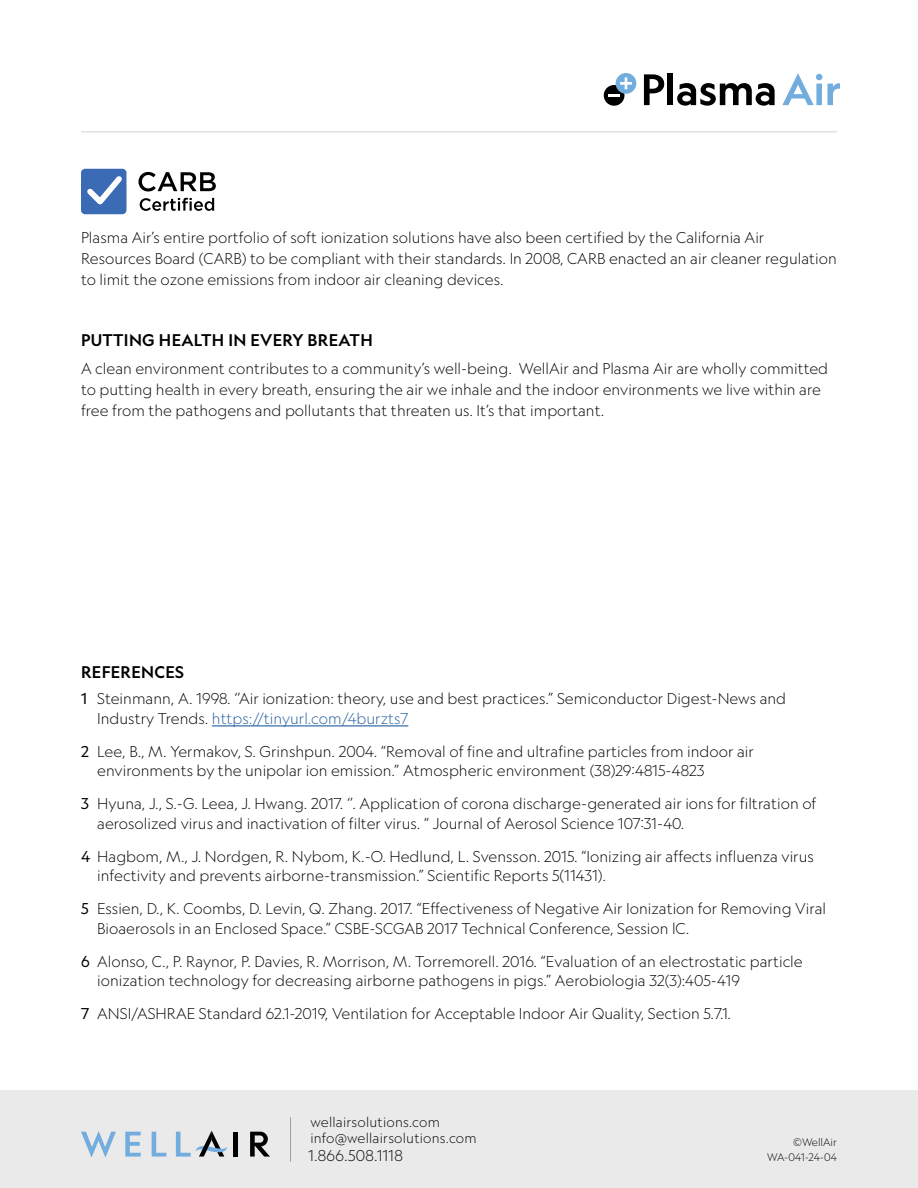
<style>
.page{position:relative;width:918px;height:1188px;background:#fff}
.page>*{position:absolute;margin:0;border:0;box-sizing:border-box;transform-origin:0 0}
.t1{font:500 16.2px "Geograph";letter-spacing:.02em;color:#000}
.t2{font:300 15px/19.5px "Geograph";color:#000}
.t3{font:300 15px "Geograph";letter-spacing:.01em;color:#010101}
.t4{font:300 13.5px/16.2px "Geograph";letter-spacing:.01em;color:#010101}
.t5{font:300 10.5px/15px "Geograph";color:#000;text-align:right}
.s1{font-weight:400}
.s2{color:#215e9e}
</style>
<div class="page">
<svg style="left:644px;top:74px;width:20px;height:31px"></svg>
<div style="left:668px;top:73px;width:5px;height:32px;background:#000"></div>
<svg style="left:677px;top:83px;width:98px;height:23px"></svg>
<svg style="left:782px;top:73px;width:58px;height:32px"></svg>
<div style="left:604px;top:85px;width:20px;height:21px;background:#000;border-radius:50%"></div>
<div style="left:616px;top:73px;width:20px;height:21px;background:#72adde;border-radius:50%"></div>
<svg style="left:608px;top:77px;width:24px;height:20px"></svg>
<hr style="left:81px;top:131px;width:756px;height:2px;background:#e0e0e1">
<div style="left:0;top:1091px;width:918px;height:97px;background:#eaeaeb"></div>
<hr style="left:212px;top:725px;width:196px;height:1px;background:#215e9e">
<div style="left:82px;top:170px;width:43px;height:43px;background:#3b6bb4;border-radius:3px"></div>
<div style="left:81px;top:169px;width:45px;height:45px;border:2px solid #3b6bb4;border-radius:3px"></div>
<svg style="left:82px;top:171px;width:45px;height:39px"></svg>
<svg style="left:138px;top:172px;width:78px;height:19px"></svg>
<svg style="left:140px;top:198px;width:74px;height:13px"></svg>
<svg style="left:81px;top:1131px;width:35px;height:27px"></svg>
<svg style="left:125px;top:1132px;width:16px;height:25px"></svg>
<svg style="left:152px;top:1132px;width:14px;height:25px"></svg>
<hr style="left:234px;top:1132px;width:4px;height:25px;background:#010101">
<svg style="left:176px;top:1131px;width:51px;height:26px"></svg>
<svg style="left:250px;top:1132px;width:20px;height:25px"></svg>
<hr style="left:290px;top:1117px;width:1px;height:45px;background:#9b9fa9">
<p class="t2" style="left:81px;top:226px;width:757px;line-height:21px">Plasma Air’s entire portfolio of soft ionization solutions have also been certified by the California Air<br>Resources Board (CARB) to be compliant with their standards. In 2008, CARB enacted an air cleaner regulation to limit the ozone emissions from indoor air cleaning devices.</p>
<p class="t1" style="left:81px;top:330px;width:293px">PUTTING HEALTH IN EVERY BREATH</p>
<p class="t2" style="left:81px;top:358px;width:749px;line-height:21px">A clean environment contributes to a community’s well-being. WellAir and Plasma Air are wholly committed to putting health in every breath, ensuring the air we inhale and the indoor environments we live within are free from the pathogens and pollutants that threaten us. It’s that important.</p>
<p class="t1" style="left:81px;top:662px;width:105px">REFERENCES</p>
<p class="t2" style="left:97px;top:689px;width:691px;text-indent:-16px"><span class="s1">1</span> Steinmann, A. 1998. ‘’Air ionization: theory, use and best practices.” Semiconductor Digest-News and<br>Industry Trends. <span class="s2">https://tinyurl.com/4burzts7</span></p>
<p class="t2" style="left:97px;top:741px;width:658px;text-indent:-16px"><span class="s1">2</span> Lee, B., M. Yermakov, S. Grinshpun. 2004. “Removal of fine and ultrafine particles from indoor air environments by the unipolar ion emission.” Atmospheric environment (38)29:4815-4823</p>
<p class="t2" style="left:97px;top:794px;width:721px;text-indent:-16px"><span class="s1">3</span> Hyuna, J., S.-G. Leea, J. Hwang. 2017. ‘’. Application of corona discharge-generated air ions for filtration of aerosolized virus and inactivation of filter virus. “ Journal of Aerosol Science 107:31-40.</p>
<p class="t2" style="left:97px;top:846px;width:718px;text-indent:-16px"><span class="s1">4</span> Hagbom, M., J. Nordgen, R. Nybom, K.-O. Hedlund, L. Svensson. 2015. “Ionizing air affects influenza virus infectivity and prevents airborne-transmission.” Scientific Reports 5(11431).</p>
<p class="t2" style="left:97px;top:899px;width:730px;text-indent:-16px"><span class="s1">5</span> Essien, D., K. Coombs, D. Levin, Q. Zhang. 2017. “Effectiveness of Negative Air Ionization for Removing Viral<br>Bioaerosols in an Enclosed Space.” CSBE-SCGAB 2017 Technical Conference, Session lC.</p>
<p class="t2" style="left:97px;top:951px;width:707px;text-indent:-16px"><span class="s1">6</span> Alonso, C., P. Raynor, P. Davies, R. Morrison, M. Torremorell. 2016. “Evaluation of an electrostatic particle ionization technology for decreasing airborne pathogens in pigs.” Aerobiologia 32(3):405-419</p>
<p class="t2" style="left:81px;top:1004px;width:652px"><span class="s1">7</span> ANSI/ASHRAE Standard 62.1-2019, Ventilation for Acceptable Indoor Air Quality, Section 5.7.1.</p>
<p class="t4" style="left:310px;top:1114px;width:168px">wellairsolutions.com info@wellairsolutions.com</p>
<p class="t3" style="left:308px;top:1147px;width:96px">1.866.508.1118</p>
<p class="t5" style="left:767px;top:1135px;width:71px">©WellAir<br>WA-041-24-04</p>
</div>
